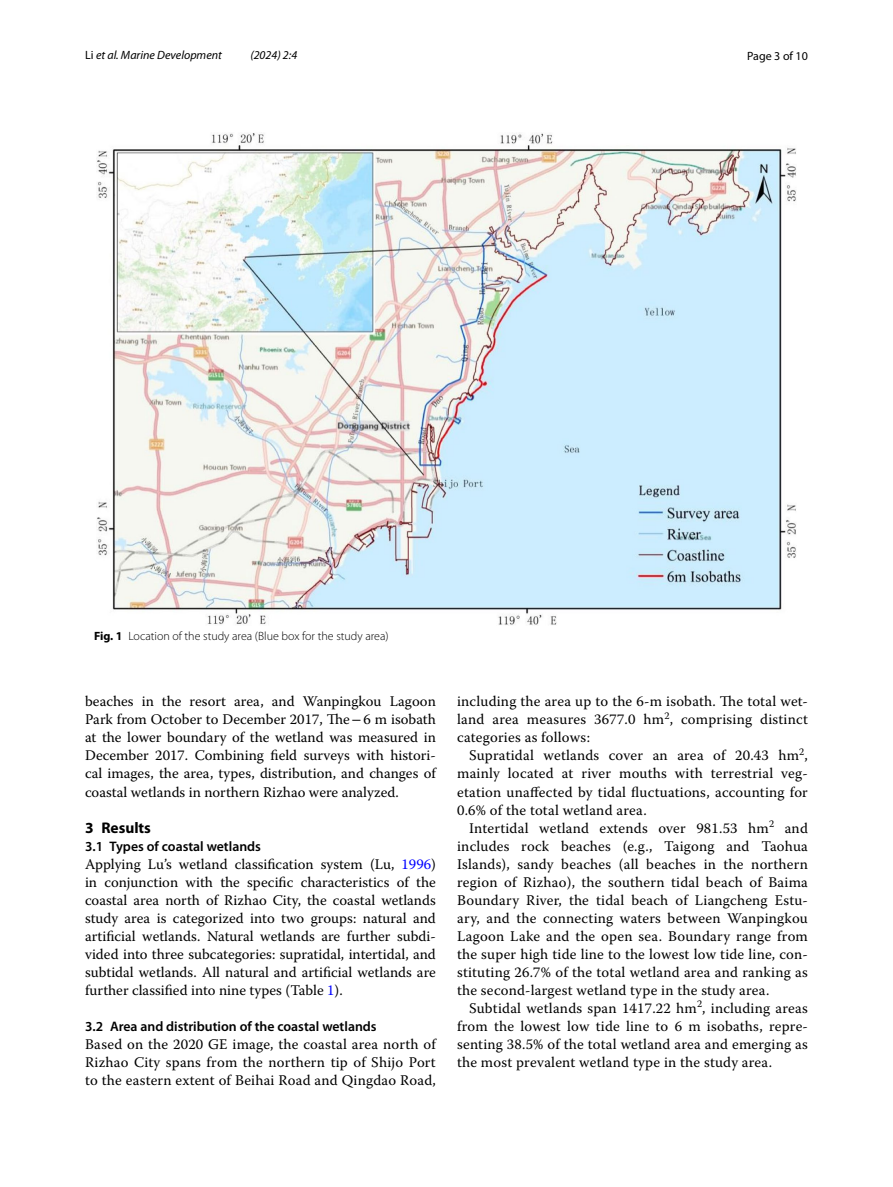
<style>
.page{position:relative;width:893px;height:1187px;background:#fff}
.page>*{position:absolute;margin:0;border:0;box-sizing:border-box;transform-origin:0 0}
.t1{font:700 15.45px "Myriad Pro";color:#000}
.t2{font:14.7px/18px "Warnock Pro";letter-spacing:.015em;color:#000;text-align:justify}
.t3{font:600 13.8px "Myriad Pro";color:#000}
.t4{font:300 12px "Myriad Pro";color:#000}
.t5{font:italic 12px "Myriad Pro";color:#000}
.t6{font:12px "Myriad Pro";color:#000}
.s1{font-style:normal}
.s2{font-weight:700}
.s3{font-family:"STIX"}
.s4{color:#00f}
</style>
<div class="page">
<img style="left:97px;top:133px;width:699px;height:492px">
<p class="t5" style="left:85px;top:48px;width:138px"><span class="s1">Li</span> et al. Marine Development</p>
<p class="t5" style="left:250px;top:48px;width:48px">(2024) 2:4</p>
<p class="t6" style="left:747px;top:48px;width:62px">Page 3 of 10</p>
<p class="t4" style="left:94px;top:629px;width:296px"><span class="s2">Fig. 1</span> Location of the study area (Blue box for the study area)</p>
<p class="t2" style="left:85px;top:692px;width:352px">beaches in the resort area, and Wanpingkou Lagoon Park from October to December 2017, The<span class="s3">−</span>6 m isobath at the lower boundary of the wetland was measured in December 2017. Combining field surveys with histori&shy;cal images, the area, types, distribution, and changes of coastal wetlands in northern Rizhao were analyzed.</p>
<p class="t1" style="left:85px;top:817px;width:67px">3 Results</p>
<p class="t3" style="left:85px;top:837px;width:177px">3.1 Types of coastal wetlands</p>
<p class="t2" style="left:85px;top:854px;width:352px">Applying Lu’s wetland classification system (Lu, <span class="s4">1996</span>) in conjunction with the specific characteristics of the coastal area north of Rizhao City, the coastal wetlands study area is categorized into two groups: natural and artificial wetlands. Natural wetlands are further subdi&shy;vided into three subcategories: supratidal, intertidal, and subtidal wetlands. All natural and artificial wetlands are further classified into nine types (Table <span class="s4">1</span>).</p>
<p class="t3" style="left:85px;top:1017px;width:293px">3.2 Area and distribution of the coastal wetlands</p>
<p class="t2" style="left:85px;top:1034px;width:352px">Based on the 2020 GE image, the coastal area north of Rizhao City spans from the northern tip of Shijo Port to the eastern extent of Beihai Road and Qingdao Road,</p>
<p class="t2" style="left:457px;top:692px;width:352px">including the area up to the 6-m isobath. The total wet&shy;land area measures 3677.0 hm<sup>2</sup>, comprising distinct categories as follows:</p>
<p class="t2" style="left:457px;top:746px;width:352px;text-indent:12px">Supratidal wetlands cover an area of 20.43 hm<sup>2</sup>, mainly located at river mouths with terrestrial veg&shy;etation unaffected by tidal fluctuations, accounting for 0.6% of the total wetland area.</p>
<p class="t2" style="left:457px;top:818px;width:352px;text-indent:12px">Intertidal wetland extends over 981.53 hm<sup>2</sup> and includes rock beaches (e.g., Taigong and Taohua Islands), sandy beaches (all beaches in the northern region of Rizhao), the southern tidal beach of Baima Boundary River, the tidal beach of Liangcheng Estu&shy;ary, and the connecting waters between Wanpingkou Lagoon Lake and the open sea. Boundary range from the super high tide line to the lowest low tide line, con&shy;stituting 26.7% of the total wetland area and ranking as the second-largest wetland type in the study area.</p>
<p class="t2" style="left:457px;top:998px;width:352px;text-indent:12px">Subtidal wetlands span 1417.22 hm<sup>2</sup>, including areas from the lowest low tide line to 6 m isobaths, repre&shy;senting 38.5% of the total wetland area and emerging as the most prevalent wetland type in the study area.</p>
</div>
